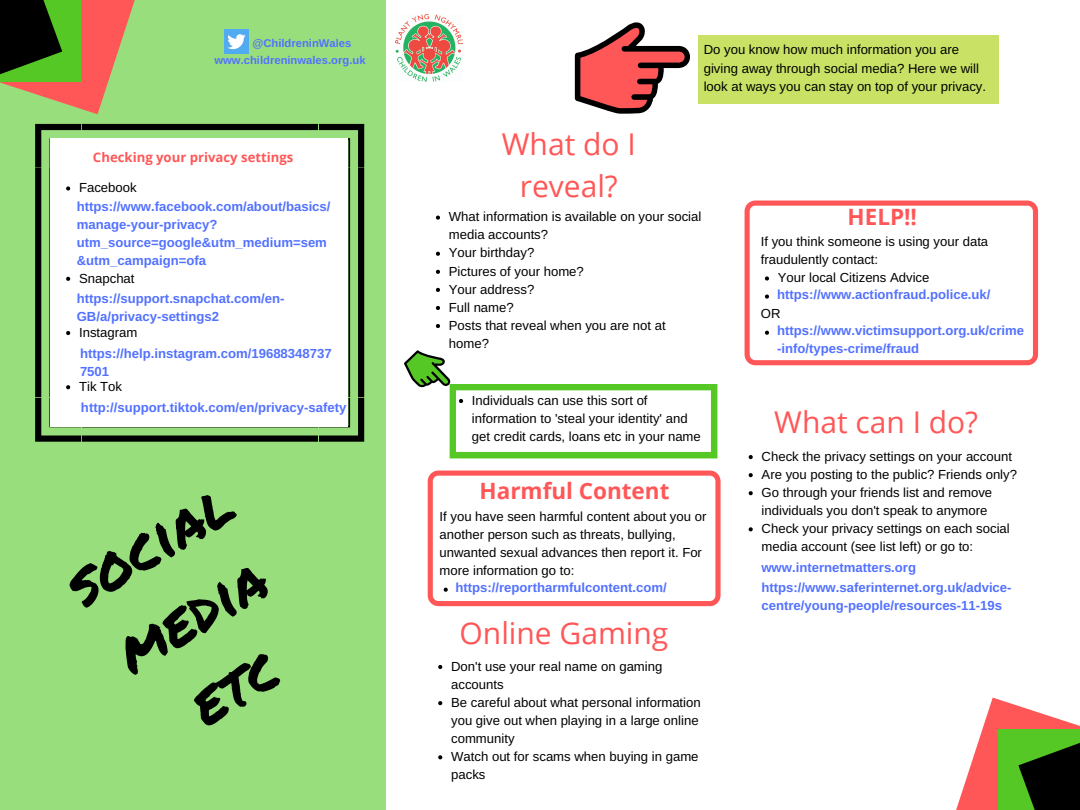
<style>
.page{position:relative;width:1080px;height:810px;background:#fff}
.page>*{position:absolute;margin:0;border:0;box-sizing:border-box;transform-origin:0 0}
.t1{font:60px/82.4px "Permanent Marker";color:#000;text-align:center}
.t2{font:30px/41.8px "Open Sans";color:#ff5757;text-align:center}
.t3{font:700 22.5px "Open Sans";color:#ff5757}
.t4{font:13.12px/18.1px "Arimo";color:#000}
.t5{font:700 13.12px/18.1px "Arimo";color:#5271ff}
.t6{font:700 13.12px "Open Sans";color:#ff5757}
.t7{font:700 11.25px/17.3px "Arimo";color:#5271ff}
</style>
<div class="page">
<div style="left:0;top:0;width:385px;height:810px;background:#99de7c"></div>
<svg style="left:0;top:0;width:206px;height:124px"></svg>
<svg style="left:956px;top:697px;width:124px;height:113px"></svg>
<svg style="left:35px;top:124px;width:329px;height:318px"></svg>
<div style="left:50px;top:138px;width:298px;height:288px;background:#fff"></div>
<div style="left:698px;top:36px;width:301px;height:68px;background:#c9e265"></div>
<svg style="left:575px;top:22px;width:115px;height:92px"></svg>
<svg style="left:436px;top:216px;width:4px;height:4px"></svg>
<svg style="left:436px;top:252px;width:4px;height:4px"></svg>
<svg style="left:436px;top:270px;width:4px;height:4px"></svg>
<svg style="left:436px;top:288px;width:4px;height:4px"></svg>
<svg style="left:436px;top:306px;width:4px;height:4px"></svg>
<svg style="left:436px;top:324px;width:4px;height:4px"></svg>
<svg style="left:66px;top:186px;width:4px;height:5px"></svg>
<svg style="left:66px;top:277px;width:4px;height:4px"></svg>
<svg style="left:66px;top:331px;width:4px;height:4px"></svg>
<svg style="left:66px;top:385px;width:4px;height:4px"></svg>
<svg style="left:438px;top:665px;width:4px;height:4px"></svg>
<svg style="left:438px;top:701px;width:4px;height:4px"></svg>
<svg style="left:438px;top:755px;width:4px;height:4px"></svg>
<svg style="left:404px;top:350px;width:313px;height:108px"></svg>
<svg style="left:745px;top:201px;width:293px;height:164px"></svg>
<svg style="left:765px;top:276px;width:4px;height:5px"></svg>
<svg style="left:765px;top:295px;width:4px;height:4px"></svg>
<svg style="left:765px;top:331px;width:4px;height:4px"></svg>
<svg style="left:749px;top:455px;width:4px;height:4px"></svg>
<svg style="left:749px;top:473px;width:4px;height:4px"></svg>
<svg style="left:749px;top:491px;width:4px;height:4px"></svg>
<svg style="left:749px;top:527px;width:4px;height:4px"></svg>
<svg style="left:428px;top:471px;width:293px;height:135px"></svg>
<svg style="left:444px;top:588px;width:4px;height:4px"></svg>
<img style="left:396px;top:14px;width:66px;height:67px">
<img style="left:224px;top:29px;width:25px;height:24px">
<p class="t7" style="left:214px;top:34px;width:153px;text-indent:38px">@ChildreninWales www.childreninwales.org.uk</p>
<p class="t6" style="left:93px;top:148px;width:202px">Checking your privacy settings</p>
<p class="t4" style="left:79px;top:179px;width:59px">Facebook</p>
<p class="t5" style="left:77px;top:197px;width:255px">https://www.facebook.com/about/basics/ manage-your-privacy? utm_source=google&amp;utm_medium=sem &amp;utm_campaign=ofa</p>
<p class="t5" style="left:77px;top:289px;width:209px">https://support.snapchat.com/en-<br>GB/a/privacy-settings2</p>
<p class="t5" style="left:80px;top:344px;width:253px">https://help.instagram.com/19688348737<br>7501</p>
<p class="t4" style="left:79px;top:269px;width:57px">Snapchat</p>
<p class="t4" style="left:79px;top:323px;width:60px">Instagram</p>
<p class="t4" style="left:79px;top:377px;width:45px">Tik Tok</p>
<p class="t5" style="left:81px;top:398px;width:267px">http://support.tiktok.com/en/privacy-safety</p>
<h1 class="t1" style="left:49px;top:554px;width:184px;rotate:-31deg">social media etc</h1>
<h2 class="t2" style="left:502px;top:123px;width:135px">What do I reveal?</h2>
<p class="t4" style="left:704px;top:41px;width:284px">Do you know how much information you are giving away through social media? Here we will look at ways you can stay on top of your privacy.</p>
<p class="t4" style="left:449px;top:208px;width:254px">What information is available on your social media accounts?<br>Your birthday?<br>Pictures of your home?<br>Your address?<br>Full name?<br>Posts that reveal when you are not at home?</p>
<p class="t4" style="left:472px;top:391px;width:230px">Individuals can use this sort of information to 'steal your identity' and get credit cards, loans etc in your name</p>
<h3 class="t3" style="left:480px;top:475px;width:191px">Harmful Content</h3>
<p class="t4" style="left:440px;top:508px;width:268px">If you have seen harmful content about you or another person such as threats, bullying, unwanted sexual advances then report it. For more information go to:</p>
<p class="t5" style="left:455px;top:578px;width:213px">https://reportharmfulcontent.com/</p>
<h2 class="t2" style="left:460px;top:612px;width:210px">Online Gaming</h2>
<p class="t4" style="left:451px;top:657px;width:251px">Don't use your real name on gaming accounts<br>Be careful about what personal information you give out when playing in a large online community<br>Watch out for scams when buying in game packs</p>
<h3 class="t3" style="left:848px;top:201px;width:71px">HELP!!</h3>
<p class="t4" style="left:761px;top:232px;width:229px">If you think someone is using your data fraudulently contact:</p>
<p class="t4" style="left:778px;top:269px;width:153px">Your local Citizens Advice</p>
<p class="t5" style="left:777px;top:285px;width:215px">https://www.actionfraud.police.uk/</p>
<p class="t5" style="left:777px;top:321px;width:249px">https://www.victimsupport.org.uk/crime -info/types-crime/fraud</p>
<p class="t4" style="left:761px;top:305px;width:21px">OR</p>
<h2 class="t2" style="left:774px;top:401px;width:205px">What can I do?</h2>
<p class="t4" style="left:762px;top:447px;width:257px">Check the privacy settings on your account Are you posting to the public? Friends only?<br>Go through your friends list and remove individuals you don't speak to anymore Check your privacy settings on each social media account (see list left) or go to:</p>
<p class="t5" style="left:761px;top:558px;width:252px;line-height:20.1px">www.internetmatters.org https://www.saferinternet.org.uk/advice-</p>
<p class="t5" style="left:761px;top:597px;width:242px">centre/young-people/resources-11-19s</p>
</div>
